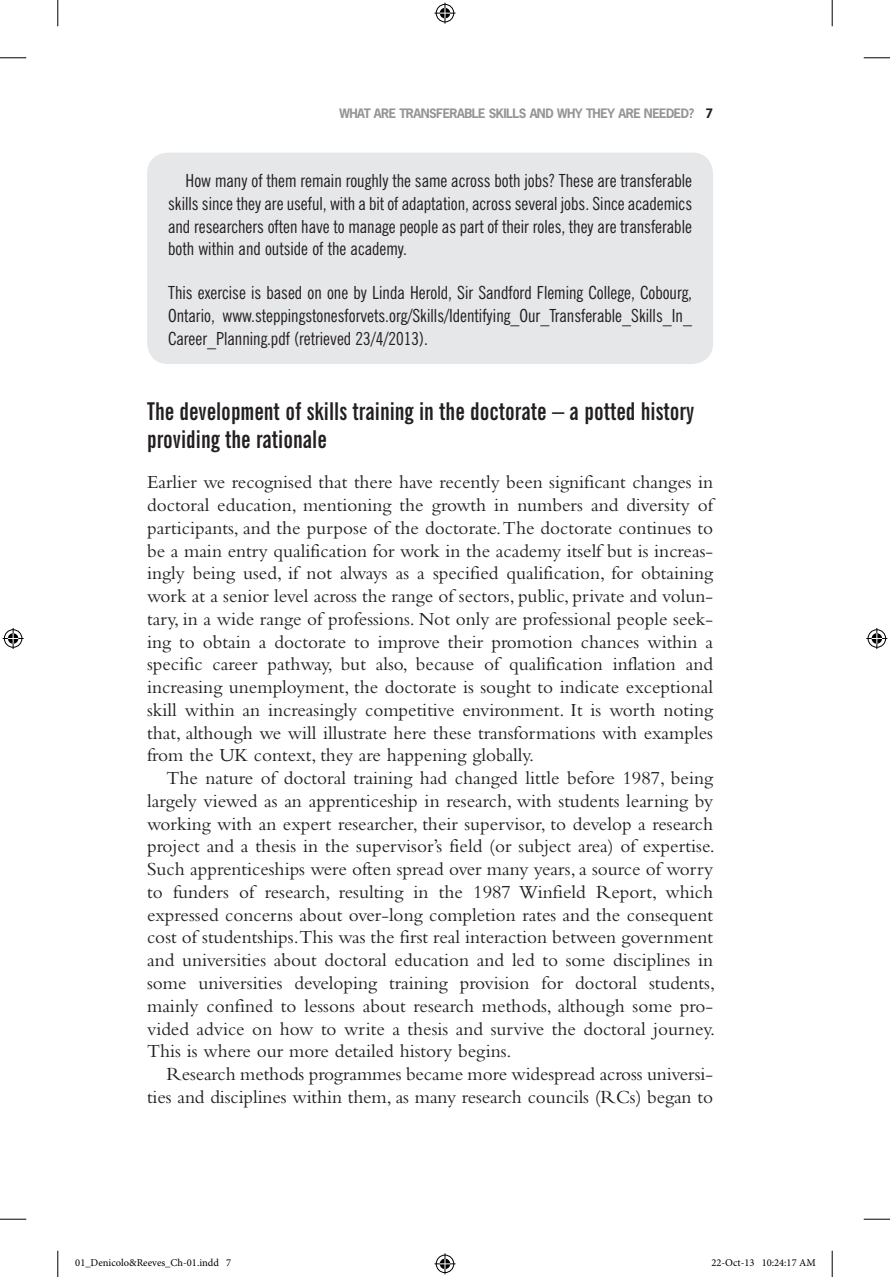
<style>
.page{position:relative;width:890px;height:1277px;background:#fff}
.page>*{position:absolute;margin:0;border:0;box-sizing:border-box;transform-origin:0 0}
.A-head{font:700 extra-condensed 24.5px/28px "News Gothic BT";color:#231f20}
.Body_text_indent{font:19.25px/22.8px "Bembo Std";letter-spacing:-.005em;color:#231f20;text-align:justify}
.Body_text_full_out{font:19.25px/22.8px "Bembo Std";color:#231f20;text-align:justify}
.Box1_text_indent{font:condensed 18.03px/22.8px "News Gothic BT";color:#231f20;text-align:justify}
.Box1_text_exit_eleme{font:condensed 18.03px/22.8px "News Gothic BT";color:#231f20;text-align:justify}
.t1{font:700 12.25px "News Gothic Std";letter-spacing:-.04em;color:#939598}
.t2{font:10.5px "Minion Pro";color:#000}
.s1{color:#231f20}
</style>
<div class="page">
<div style="left:147px;top:153px;width:566px;height:211px;background:#e6e7e9;border-radius:21px"></div>
<svg style="left:0;top:57px;width:26px;height:1px"></svg>
<svg style="left:863px;top:57px;width:26px;height:1px"></svg>
<svg style="left:0;top:1218px;width:26px;height:1px"></svg>
<svg style="left:863px;top:1218px;width:26px;height:1px"></svg>
<svg style="left:57px;top:0;width:1px;height:26px"></svg>
<svg style="left:57px;top:1250px;width:1px;height:26px"></svg>
<svg style="left:831px;top:0;width:1px;height:26px"></svg>
<svg style="left:831px;top:1250px;width:1px;height:26px"></svg>
<svg style="left:434px;top:3px;width:21px;height:21px"></svg>
<svg style="left:434px;top:1253px;width:21px;height:21px"></svg>
<svg style="left:3px;top:628px;width:21px;height:21px"></svg>
<svg style="left:866px;top:628px;width:21px;height:21px"></svg>
<p class="t1" style="left:339px;top:105px;width:375px">WHAT ARE TRANSFERABLE SKILLS AND WHY THEY ARE NEEDED? <span class="s1">7</span></p>
<p class="Box1_text_indent" style="left:168px;top:169px;width:525px;text-indent:18px">How many of them remain roughly the same across both jobs? These are transferable skills since they are useful, with a bit of adaptation, across several jobs. Since academics and researchers often have to manage people as part of their roles, they are transferable both within and outside of the academy.</p>
<p class="Box1_text_exit_eleme" style="left:168px;top:281px;width:525px">This exercise is based on one by Linda Herold, Sir Sandford Fleming College, Cobourg, Ontario, www.steppingstonesforvets.org/Skills/Identifying_Our_Transferable_Skills_In_ Career_Planning.pdf (retrieved 23/4/2013).</p>
<p class="A-head" style="left:147px;top:397px;width:548px">The development of skills training in the doctorate – a potted history providing the rationale</p>
<p class="Body_text_full_out" style="left:147px;top:470px;width:567px">Earlier we recognised that there have recently been significant changes in doctoral education, mentioning the growth in numbers and diversity of participants, and the purpose of the doctorate. The doctorate continues to be a main entry qualification for work in the academy itself but is increas&shy;ingly being used, if not always as a specified qualification, for obtaining work at a senior level across the range of sectors, public, private and volun&shy;tary, in a wide range of professions. Not only are professional people seek&shy;ing to obtain a doctorate to improve their promotion chances within a specific career pathway, but also, because of qualification inflation and increasing unemployment, the doctorate is sought to indicate exceptional skill within an increasingly competitive environment. It is worth noting that, although we will illustrate here these transformations with examples from the UK context, they are happening globally.</p>
<p class="Body_text_indent" style="left:147px;top:766px;width:569px;text-indent:19px">The nature of doctoral training had changed little before 1987, being largely viewed as an apprenticeship in research, with students learning by working with an expert researcher, their supervisor, to develop a research project and a thesis in the supervisor’s field (or subject area) of expertise.<br>Such apprenticeships were often spread over many years, a source of worry to funders of research, resulting in the 1987 Winfield Report, which expressed concerns about over-long completion rates and the consequent cost of studentships.This was the first real interaction between government and universities about doctoral education and led to some disciplines in some universities developing training provision for doctoral students, mainly confined to lessons about research methods, although some pro&shy;vided advice on how to write a thesis and survive the doctoral journey.<br>This is where our more detailed history begins.</p>
<p class="Body_text_indent" style="left:147px;top:1062px;width:567px;text-align:right">Research methods programmes became more widespread across universi&shy;ties and disciplines within them, as many research councils (RCs) began to</p>
<p class="t2" style="left:75px;top:1256px;width:157px">01_Denicolo&amp;Reeves_Ch-01.indd 7</p>
<p class="t2" style="left:711px;top:1256px;width:106px">22-Oct-13 10:24:17 AM</p>
</div>
